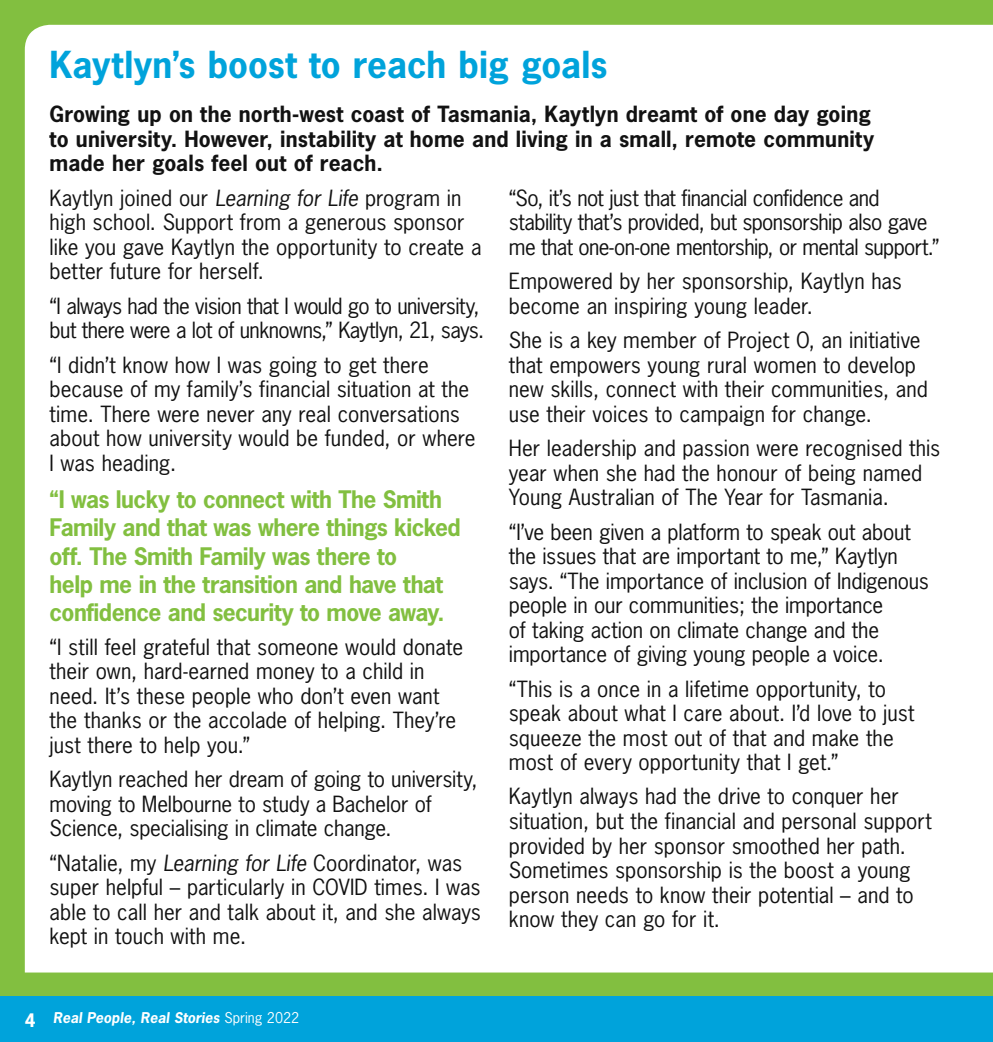
<style>
.page{position:relative;width:993px;height:1042px;background:#fff}
.page>*{position:absolute;margin:0;border:0;box-sizing:border-box;transform-origin:0 0}
.t1{font:700 35px "News Gothic";color:#00a3db}
.t2{font:700 22.75px/28px "News Gothic";letter-spacing:-.025em;color:#82bf40}
.t3{font:21px/24.5px "News Gothic";color:#121212}
.t4{font:21px/24.5px "News Gothic";letter-spacing:-.03em;color:#121212}
.t5{font:700 21px/24.5px "News Gothic";letter-spacing:.005em;color:#121212}
.t6{font:italic 700 14px "News Gothic Std";color:#fff}
.s1{font-style:italic}
.s2{font-family:"News Gothic";font-style:normal;font-size:17.5px}
.s3{font-family:"News Gothic";font-weight:400;font-style:normal}
</style>
<div class="page">
<div style="left:0;top:0;width:992px;height:1042px;background:#82bf40"></div>
<div style="left:25px;top:25px;width:967px;height:947px;background:#fff"></div>
<div style="left:0;top:996px;width:992px;height:46px;background:#00a3db"></div>
<h1 class="t1" style="left:50px;top:41px;width:559px">Kaytlyn’s boost to reach big goals</h1>
<p class="t5" style="left:50px;top:102px;width:825px">Growing up on the north-west coast of Tasmania, Kaytlyn dreamt of one day going to university. However, instability at home and living in a small, remote community made her goals feel out of reach.</p>
<p class="t3" style="left:50px;top:185px;width:433px">Kaytlyn joined our <span class="s1">Learning for Life</span> program in high school. Support from a generous sponsor like you gave Kaytlyn the opportunity to create a better future for herself.</p>
<p class="t4" style="left:50px;top:293px;width:436px">“I always had the vision that I would go to university, but there were a lot of unknowns,” Kaytlyn, 21, says.</p>
<p class="t3" style="left:50px;top:352px;width:427px">“I didn’t know how I was going to get there because of my family’s financial situation at the time. There were never any real conversations about how university would be funded, or where I was heading.</p>
<p class="t2" style="left:50px;top:485px;width:412px">“I was lucky to connect with The Smith Family and that was where things kicked off. The Smith Family was there to<br>help me in the transition and have that confidence and security to move away.</p>
<p class="t3" style="left:50px;top:634px;width:415px">“I still feel grateful that someone would donate their own, hard-earned money to a child in need. It’s these people who don’t even want the thanks or the accolade of helping. They’re just there to help you.”</p>
<p class="t3" style="left:50px;top:767px;width:429px">Kaytlyn reached her dream of going to university, moving to Melbourne to study a Bachelor of<br>Science, specialising in climate change.</p>
<p class="t3" style="left:50px;top:850px;width:433px">“Natalie, my <span class="s1">Learning for Life</span> Coordinator, was super helpful – particularly in COVID times. I was able to call her and talk about it, and she always kept in touch with me.</p>
<p class="t4" style="left:508px;top:185px;width:432px">“So, it’s not just that financial confidence and stability that’s provided, but sponsorship also gave me that one-on-one mentorship, or mental support.”</p>
<p class="t3" style="left:508px;top:269px;width:394px">Empowered by her sponsorship, Kaytlyn has become an inspiring young leader.</p>
<p class="t3" style="left:508px;top:328px;width:420px">She is a key member of Project O, an initiative that empowers young rural women to develop new skills, connect with their communities, and use their voices to campaign for change.</p>
<p class="t3" style="left:508px;top:436px;width:433px">Her leadership and passion were recognised this year when she had the honour of being named<br>Young Australian of The Year for Tasmania.</p>
<p class="t3" style="left:508px;top:519px;width:421px">“I’ve been given a platform to speak out about the issues that are important to me,” Kaytlyn says. “The importance of inclusion of Indigenous people in our communities; the importance<br>of taking action on climate change and the importance of giving young people a voice.</p>
<p class="t3" style="left:508px;top:676px;width:407px">“This is a once in a lifetime opportunity, to speak about what I care about. I’d love to just squeeze the most out of that and make the most of every opportunity that I get.”</p>
<p class="t3" style="left:508px;top:784px;width:424px">Kaytlyn always had the drive to conquer her situation, but the financial and personal support provided by her sponsor smoothed her path.<br>Sometimes sponsorship is the boost a young person needs to know their potential – and to know they can go for it.</p>
<p class="t6" style="left:25px;top:1008px;width:276px"><span class="s2">4</span> Real People, Real Stories <span class="s3">Spring 2022</span></p>
</div>
